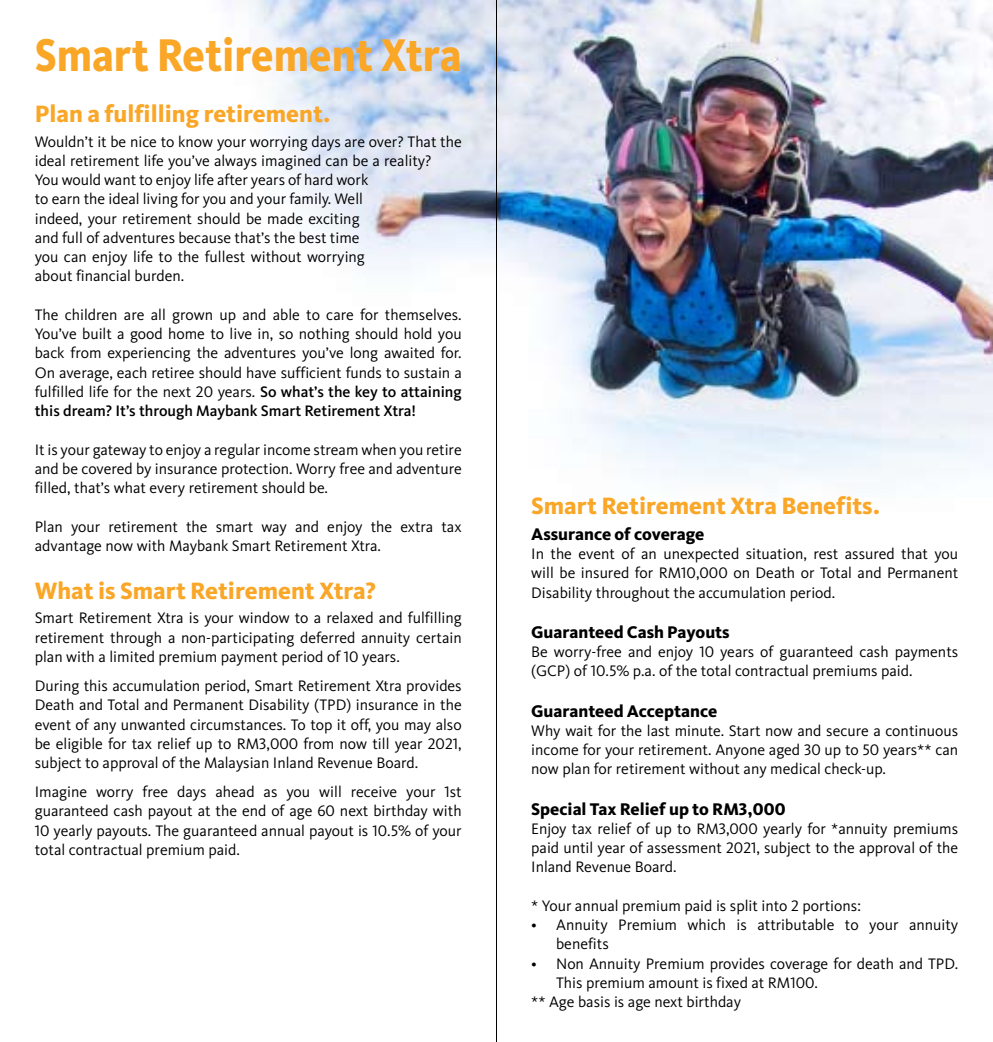
<style>
.page{position:relative;width:993px;height:1042px;background:#fff}
.page>*{position:absolute;margin:0;border:0;box-sizing:border-box;transform-origin:0 0}
.t1{font:800 47.6px "Kievit OT";color:#faa627;scale:.9 1}
.t2{font:800 24.5px "Kievit OT";color:#faa627}
.t3{font:800 17.5px "Kievit OT";color:#000}
.t4{font:15.75px/19.2px "Kievit OT";color:#000;text-align:justify}
.s1{font-weight:500}
</style>
<div class="page">
<img style="left:226px;top:0;width:766px;height:480px">
<hr style="left:496px;top:0;width:1px;height:1042px;background:#000">
<h1 class="t1" style="left:35px;top:27px;width:476px">Smart Retirement Xtra</h1>
<h2 class="t2" style="left:35px;top:100px;width:297px">Plan a fulfilling retirement.</h2>
<p class="t4" style="left:35px;top:132px;width:428px;text-align:left">Wouldn’t it be nice to know your worrying days are over? That the ideal retirement life you’ve always imagined can be a reality?<br>You would want to enjoy life after years of hard work<br>to earn the ideal living for you and your family. Well<br>indeed, your retirement should be made exciting<br>and full of adventures because that’s the best time<br>you can enjoy life to the fullest without worrying<br>about financial burden.</p>
<p class="t4" style="left:35px;top:305px;width:428px">The children are all grown up and able to care for themselves.<br>You’ve built a good home to live in, so nothing should hold you back from experiencing the adventures you’ve long awaited for.<br>On average, each retiree should have sufficient funds to sustain a fulfilled life for the next 20 years. <span class="s1">So what’s the key to attaining this dream? It’s through Maybank Smart Retirement Xtra!</span></p>
<p class="t4" style="left:35px;top:440px;width:428px">It is your gateway to enjoy a regular income stream when you retire and be covered by insurance protection. Worry free and adventure filled, that’s what every retirement should be.</p>
<p class="t4" style="left:35px;top:517px;width:428px">Plan your retirement the smart way and enjoy the extra tax advantage now with Maybank Smart Retirement Xtra.</p>
<h2 class="t2" style="left:35px;top:576px;width:342px">What is Smart Retirement Xtra?</h2>
<p class="t4" style="left:35px;top:609px;width:428px">Smart Retirement Xtra is your window to a relaxed and fulfilling retirement through a non-participating deferred annuity certain plan with a limited premium payment period of 10 years.</p>
<p class="t4" style="left:35px;top:676px;width:428px">During this accumulation period, Smart Retirement Xtra provides Death and Total and Permanent Disability (TPD) insurance in the event of any unwanted circumstances. To top it off, you may also be eligible for tax relief up to RM3,000 from now till year 2021, subject to approval of the Malaysian Inland Revenue Board.</p>
<p class="t4" style="left:35px;top:782px;width:428px">Imagine worry free days ahead as you will receive your 1st guaranteed cash payout at the end of age 60 next birthday with 10 yearly payouts. The guaranteed annual payout is 10.5% of your total contractual premium paid.</p>
<h2 class="t2" style="left:531px;top:491px;width:350px">Smart Retirement Xtra Benefits.</h2>
<p class="t3" style="left:531px;top:524px;width:175px">Assurance of coverage</p>
<p class="t4" style="left:531px;top:544px;width:428px">In the event of an unexpected situation, rest assured that you will be insured for RM10,000 on Death or Total and Permanent Disability throughout the accumulation period.</p>
<p class="t3" style="left:531px;top:622px;width:200px">Guaranteed Cash Payouts</p>
<p class="t4" style="left:531px;top:642px;width:428px">Be worry-free and enjoy 10 years of guaranteed cash payments (GCP) of 10.5% p.a. of the total contractual premiums paid.</p>
<p class="t3" style="left:531px;top:700px;width:187px">Guaranteed Acceptance</p>
<p class="t4" style="left:531px;top:721px;width:428px">Why wait for the last minute. Start now and secure a continuous income for your retirement. Anyone aged 30 up to 50 years** can now plan for retirement without any medical check-up.</p>
<p class="t3" style="left:531px;top:798px;width:256px">Special Tax Relief up to RM3,000</p>
<p class="t4" style="left:531px;top:819px;width:428px">Enjoy tax relief of up to RM3,000 yearly for *annuity premiums paid until year of assessment 2021, subject to the approval of the Inland Revenue Board.</p>
<p class="t4" style="left:531px;top:896px;width:331px">* Your annual premium paid is split into 2 portions:</p>
<p class="t4" style="left:556px;top:915px;width:403px;text-indent:-25px">• Annuity Premium which is attributable to your annuity benefits</p>
<p class="t4" style="left:531px;top:954px;width:428px">• Non Annuity Premium provides coverage for death and TPD.</p>
<p class="t4" style="left:556px;top:973px;width:263px">This premium amount is fixed at RM100.</p>
<p class="t4" style="left:531px;top:992px;width:211px">** Age basis is age next birthday</p>
</div>
